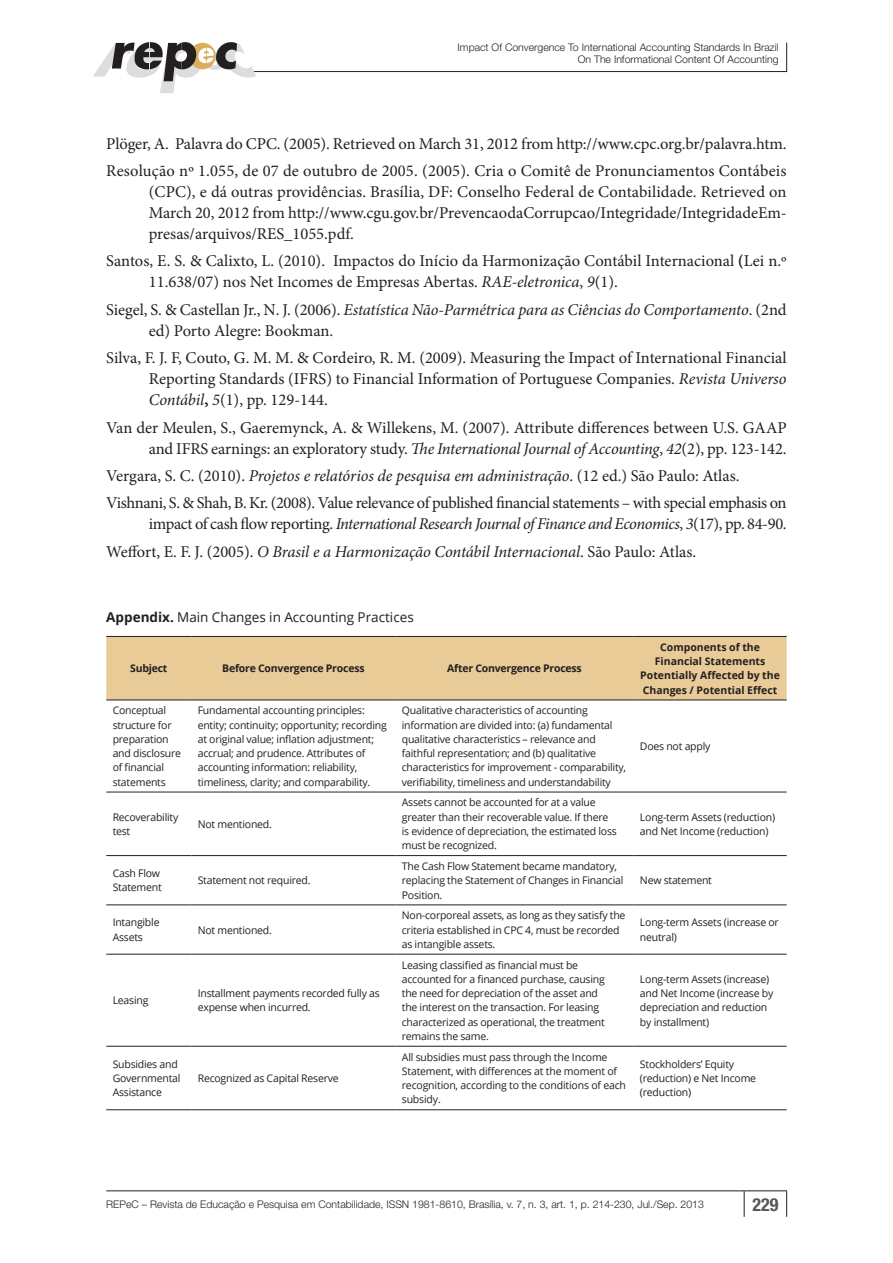
<style>
.page{position:relative;width:893px;height:1263px;background:#fff}
.page>*{position:absolute;margin:0;border:0;box-sizing:border-box;transform-origin:0 0}
.t1{font:700 condensed 18px "Helvetica Neue";color:#57585a}
.REFERENCIAS{font:16.5px/21px "Minion Pro";letter-spacing:-.005em;color:#231f20;text-align:justify}
.REFERENCIAS-2{font:16.5px/21px "Minion Pro";letter-spacing:-.025em;color:#231f20;text-align:right}
.REFERENCIAS-3{font:italic 16.5px "Minion Pro";letter-spacing:-.005em;color:#231f20}
.box_TIT_FIG{font:13.5px "Open Sans";color:#231f20}
.box_TEXTO{font:10.5px/14.2px "Open Sans";letter-spacing:-.02em;color:#231f20}
.t2{font:300 10.5px/12px "Helvetica Neue";color:#231f20;text-align:right}
.box_KBCA{font:700 10.5px/14.2px "Open Sans";color:#231f20;text-align:center}
.box_KBCA-2{font:700 10.5px "Open Sans";letter-spacing:-.02em;color:#231f20}
.s1{font-weight:700}
.s2{font-style:italic}
.s3{font-style:normal}
</style>
<div class="page">
<hr style="left:254px;top:71px;width:533px;height:1px;background:#231f20">
<svg style="left:786px;top:43px;width:1px;height:28px"></svg>
<svg style="left:93px;top:42px;width:163px;height:51px"></svg>
<hr style="left:106px;top:1190px;width:638px;height:1px;background:#231f20">
<hr style="left:744px;top:1190px;width:43px;height:1px;background:#231f20">
<svg style="left:744px;top:1191px;width:1px;height:26px"></svg>
<svg style="left:786px;top:1191px;width:1px;height:26px"></svg>
<div style="left:106px;top:637px;width:681px;height:63px;background:#e8cb97"></div>
<hr style="left:106px;top:792px;width:85px;height:1px;background:#231f20">
<hr style="left:191px;top:792px;width:204px;height:1px;background:#231f20">
<hr style="left:395px;top:792px;width:239px;height:1px;background:#231f20">
<hr style="left:634px;top:792px;width:153px;height:1px;background:#231f20">
<hr style="left:106px;top:855px;width:85px;height:1px;background:#231f20">
<hr style="left:191px;top:855px;width:204px;height:1px;background:#231f20">
<hr style="left:395px;top:855px;width:239px;height:1px;background:#231f20">
<hr style="left:634px;top:855px;width:153px;height:1px;background:#231f20">
<hr style="left:106px;top:904px;width:85px;height:1px;background:#231f20">
<hr style="left:191px;top:904px;width:204px;height:1px;background:#231f20">
<hr style="left:395px;top:904px;width:239px;height:1px;background:#231f20">
<hr style="left:634px;top:904px;width:153px;height:1px;background:#231f20">
<hr style="left:106px;top:954px;width:85px;height:1px;background:#231f20">
<hr style="left:191px;top:954px;width:204px;height:1px;background:#231f20">
<hr style="left:395px;top:954px;width:239px;height:1px;background:#231f20">
<hr style="left:634px;top:954px;width:153px;height:1px;background:#231f20">
<hr style="left:106px;top:1046px;width:85px;height:1px;background:#231f20">
<hr style="left:191px;top:1046px;width:204px;height:1px;background:#231f20">
<hr style="left:395px;top:1046px;width:239px;height:1px;background:#231f20">
<hr style="left:634px;top:1046px;width:153px;height:1px;background:#231f20">
<hr style="left:106px;top:636px;width:85px;height:1px;background:#231f20">
<hr style="left:191px;top:636px;width:204px;height:1px;background:#231f20">
<hr style="left:395px;top:636px;width:239px;height:1px;background:#231f20">
<hr style="left:634px;top:636px;width:153px;height:1px;background:#231f20">
<hr style="left:106px;top:700px;width:85px;height:1px;background:#231f20">
<hr style="left:191px;top:700px;width:204px;height:1px;background:#231f20">
<hr style="left:395px;top:700px;width:239px;height:1px;background:#231f20">
<hr style="left:634px;top:700px;width:153px;height:1px;background:#231f20">
<hr style="left:106px;top:1109px;width:85px;height:1px;background:#231f20">
<hr style="left:191px;top:1109px;width:204px;height:1px;background:#231f20">
<hr style="left:395px;top:1109px;width:239px;height:1px;background:#231f20">
<hr style="left:634px;top:1109px;width:153px;height:1px;background:#231f20">
<p class="t2" style="left:458px;top:41px;width:322px">Impact Of Convergence To International Accounting Standards In Brazil<br>On The Informational Content Of Accounting</p>
<p class="REFERENCIAS" style="left:106px;top:133px;width:682px">Plöger, A. Palavra do CPC. (2005). Retrieved on March 31, 2012 from http://www.cpc.org.br/palavra.htm.</p>
<p class="REFERENCIAS" style="left:149px;top:160px;width:639px;text-indent:-43px">Resolução nº 1.055, de 07 de outubro de 2005. (2005). Cria o Comitê de Pronunciamentos Contábeis (CPC), e dá outras providências. Brasília, DF: Conselho Federal de Contabilidade. Retrieved on March 20, 2012 from http://www.cgu.gov.br/PrevencaodaCorrupcao/Integridade/IntegridadeEm&shy;presas/arquivos/RES_1055.pdf.</p>
<p class="REFERENCIAS" style="left:149px;top:251px;width:639px;text-indent:-43px">Santos, E. S. &amp; Calixto, L. (2010). Impactos do Início da Harmonização Contábil Internacional <span class="s1">(</span>Lei n.º<br>11.638/07) nos Net Incomes de Empresas Abertas. <span class="s2">RAE-eletronica</span>, <span class="s2">9</span>(1).</p>
<p class="REFERENCIAS" style="left:149px;top:299px;width:639px;text-indent:-43px">Siegel, S. &amp; Castellan Jr., N. J. (2006). <span class="s2">Estatística Não-Parmétrica para as Ciências do Comportamento</span>. (2nd ed) Porto Alegre: Bookman.</p>
<p class="REFERENCIAS" style="left:149px;top:347px;width:639px;text-indent:-43px">Silva, F. J. F, Couto, G. M. M. &amp; Cordeiro, R. M. (2009). Measuring the Impact of International Financial Reporting Standards (IFRS) to Financial Information of Portuguese Companies. <span class="s2">Revista Universo Contábil</span><span class="s1">,</span> <span class="s2">5</span>(1), pp. 129-144.</p>
<p class="REFERENCIAS" style="left:106px;top:417px;width:682px;text-align:right">Van der Meulen, S., Gaeremynck, A. &amp; Willekens, M. (2007). Attribute differences between U.S. GAAP and IFRS earnings: an exploratory study. <span class="s2">The International Journal of Accounting</span>, <span class="s2">42</span>(2), pp. 123-142.</p>
<p class="REFERENCIAS-3" style="left:106px;top:464px;width:635px"><span class="s3">Vergara, S. C. (2010).</span> Projetos e relatórios de pesquisa em administração<span class="s3">. (12 ed.) São Paulo: Atlas.</span></p>
<p class="REFERENCIAS-2" style="left:106px;top:493px;width:682px">Vishnani, S. &amp; Shah, B. Kr. (2008). Value relevance of published financial statements – with special emphasis on impact of cash flow reporting. <span class="s2">International Research Journal of Finance and Economics</span>, <span class="s2">3</span>(17), pp. 84-90.</p>
<p class="REFERENCIAS-3" style="left:106px;top:540px;width:591px"><span class="s3">Weffort, E. F. J. (2005).</span> O Brasil e a Harmonização Contábil Internacional<span class="s3">. São Paulo: Atlas.</span></p>
<p class="box_TIT_FIG" style="left:106px;top:607px;width:309px"><span class="s1">Appendix.</span> Main Changes in Accounting Practices</p>
<p class="box_KBCA-2" style="left:130px;top:661px;width:39px">Subject</p>
<p class="box_KBCA-2" style="left:222px;top:661px;width:144px">Before Convergence Process</p>
<p class="box_KBCA-2" style="left:447px;top:661px;width:136px">After Convergence Process</p>
<p class="box_TEXTO" style="left:113px;top:703px;width:70px">Conceptual structure for preparation and disclosure of financial statements</p>
<p class="box_TEXTO" style="left:198px;top:703px;width:191px">Fundamental accounting principles: entity; continuity; opportunity; recording at original value; inflation adjustment; accrual; and prudence. Attributes of accounting information: reliability, timeliness, clarity; and comparability.</p>
<p class="box_TEXTO" style="left:402px;top:703px;width:226px">Qualitative characteristics of accounting information are divided into: (a) fundamental qualitative characteristics – relevance and faithful representation; and (b) qualitative characteristics for improvement - comparability, verifiability, timeliness and understandability</p>
<p class="box_TEXTO" style="left:113px;top:809px;width:67px">Recoverability test</p>
<p class="box_TEXTO" style="left:198px;top:817px;width:76px">Not mentioned.</p>
<p class="box_TEXTO" style="left:113px;top:866px;width:51px">Cash Flow<br>Statement</p>
<p class="box_TEXTO" style="left:198px;top:873px;width:114px">Statement not required.</p>
<p class="box_TEXTO" style="left:402px;top:795px;width:217px">Assets cannot be accounted for at a value greater than their recoverable value. If there is evidence of depreciation, the estimated loss must be recognized.</p>
<p class="box_TEXTO" style="left:402px;top:859px;width:223px">The Cash Flow Statement became mandatory, replacing the Statement of Changes in Financial<br>Position.</p>
<p class="box_KBCA" style="left:640px;top:640px;width:141px">Components of the<br>Financial Statements<br>Potentially Affected by the<br>Changes / Potential Effect</p>
<p class="box_TEXTO" style="left:640px;top:739px;width:72px">Does not apply</p>
<p class="box_TEXTO" style="left:640px;top:809px;width:137px">Long-term Assets (reduction) and Net Income (reduction)</p>
<p class="box_TEXTO" style="left:640px;top:873px;width:74px">New statement</p>
<p class="box_TEXTO" style="left:113px;top:915px;width:48px">Intangible<br>Assets</p>
<p class="box_TEXTO" style="left:198px;top:922px;width:76px">Not mentioned.</p>
<p class="box_TEXTO" style="left:113px;top:993px;width:37px">Leasing</p>
<p class="box_TEXTO" style="left:198px;top:986px;width:184px">Installment payments recorded fully as expense when incurred.</p>
<p class="box_TEXTO" style="left:113px;top:1056px;width:69px">Subsidies and<br>Governmental<br>Assistance</p>
<p class="box_TEXTO" style="left:198px;top:1071px;width:143px">Recognized as Capital Reserve</p>
<p class="box_TEXTO" style="left:402px;top:908px;width:225px">Non-corporeal assets, as long as they satisfy the criteria established in CPC 4, must be recorded as intangible assets.</p>
<p class="box_TEXTO" style="left:640px;top:915px;width:140px">Long-term Assets (increase or neutral)</p>
<p class="box_TEXTO" style="left:402px;top:957px;width:205px">Leasing classified as financial must be accounted for a financed purchase, causing the need for depreciation of the asset and the interest on the transaction. For leasing characterized as operational, the treatment remains the same.</p>
<p class="box_TEXTO" style="left:640px;top:972px;width:135px">Long-term Assets (increase) and Net Income (increase by depreciation and reduction by installment)</p>
<p class="box_TEXTO" style="left:402px;top:1049px;width:226px">All subsidies must pass through the Income Statement, with differences at the moment of recognition, according to the conditions of each subsidy.</p>
<p class="box_TEXTO" style="left:640px;top:1056px;width:118px">Stockholders’ Equity (reduction) e Net Income (reduction)</p>
<p class="t2" style="left:106px;top:1198px;width:599px">REPeC – Revista de Educação e Pesquisa em Contabilidade, ISSN 1981-8610, Brasília, v. 7, n. 3, art. 1, p. 214-230, Jul./Sep. 2013</p>
<h1 class="t1" style="left:752px;top:1193px;width:27px">229</h1>
</div>
